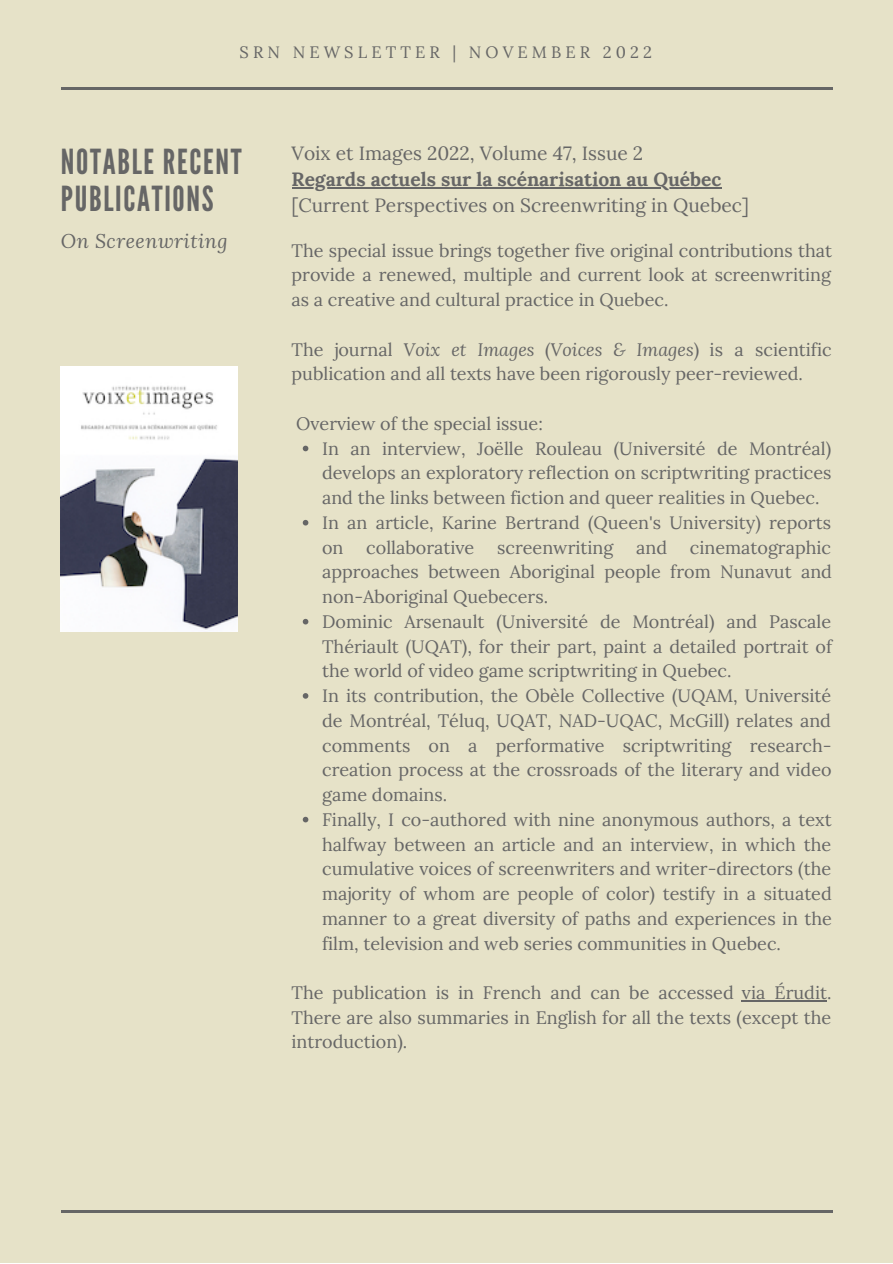
<style>
.page{position:relative;width:893px;height:1264px;background:#fff}
.page>*{position:absolute;margin:0;border:0;box-sizing:border-box;transform-origin:0 0}
.t1{font:34.5px/37px "League Gothic";letter-spacing:.05em;color:#666}
.t2{font:italic 19.65px "Lora";letter-spacing:.025em;color:#666}
.t3{font:19.2px "Lora";color:#666}
.t4{font:700 19.2px "Lora";color:#666}
.t5{font:18px/24.8px "Lora";color:#666}
.t6{font:16.5px "Lora";letter-spacing:.25em;color:#666}
.s1{font-style:italic}
</style>
<div class="page">
<div style="left:0;top:0;width:892px;height:1262px;background:#e6e2c8"></div>
<hr style="left:61px;top:87px;width:771px;height:3px;background:#666">
<hr style="left:61px;top:1210px;width:771px;height:2px;background:#666">
<svg style="left:303px;top:445px;width:5px;height:6px"></svg>
<svg style="left:303px;top:520px;width:5px;height:5px"></svg>
<svg style="left:303px;top:619px;width:5px;height:5px"></svg>
<svg style="left:303px;top:693px;width:5px;height:5px"></svg>
<svg style="left:303px;top:816px;width:5px;height:6px"></svg>
<hr style="left:741px;top:1000px;width:86px;height:1px;background:#666">
<img style="left:61px;top:366px;width:176px;height:265px">
<hr style="left:291px;top:187px;width:430px;height:1px;background:#666">
<p class="t6" style="left:239px;top:42px;width:414px">SRN NEWSLETTER | NOVEMBER 2022</p>
<h1 class="t1" style="left:61px;top:144px;width:182px">NOTABLE RECENT<br>PUBLICATIONS</h1>
<p class="t2" style="left:61px;top:228px;width:168px">On Screenwriting</p>
<p class="t3" style="left:291px;top:141px;width:353px">Voix et Images 2022, Volume 47, Issue 2</p>
<p class="t4" style="left:291px;top:167px;width:431px">Regards actuels sur la scénarisation au Québec</p>
<p class="t3" style="left:291px;top:193px;width:459px">[Current Perspectives on Screenwriting in Quebec]</p>
<p class="t5" style="left:291px;top:238px;width:542px;text-align:justify">The special issue brings together five original contributions that provide a renewed, multiple and current look at screenwriting as a creative and cultural practice in Quebec.</p>
<p class="t5" style="left:291px;top:337px;width:541px">The journal <span class="s1">Voix et Images</span> (<span class="s1">Voices &amp; Images</span>) is a scientific publication and all texts have been rigorously peer-reviewed.</p>
<p class="t5" style="left:296px;top:411px;width:248px">Overview of the special issue:</p>
<p class="t5" style="left:322px;top:435px;width:511px">In an interview, Joëlle Rouleau (Université de Montréal) develops an exploratory reflection on scriptwriting practices and the links between fiction and queer realities in Quebec.<br>In an article, Karine Bertrand (Queen's University) reports on</p>
<p class="t5" style="left:322px;top:534px;width:511px;text-indent:368px">cinematographic approaches between Aboriginal people from Nunavut and non-Aboriginal Quebecers.<br>Dominic Arsenault (Université de Montréal) and Pascale Thériault (UQAT), for their part, paint a detailed portrait of the world of video game scriptwriting in Quebec.<br>In its contribution, the Obèle Collective (UQAM, Université de Montréal, Téluq, UQAT, NAD-UQAC, McGill) relates and comments on a performative scriptwriting research&shy;creation process at the crossroads of the literary and video game domains.<br>Finally, I co-authored with nine anonymous authors, a text halfway between an article and an interview, in which the cumulative voices of screenwriters and writer-directors (the majority of whom are people of color) testify in a situated manner to a great diversity of paths and experiences in the film, television and web series communities in Quebec.</p>
<p class="t5" style="left:366px;top:534px;width:110px">collaborative</p>
<p class="t5" style="left:497px;top:534px;width:118px">screenwriting</p>
<p class="t5" style="left:636px;top:534px;width:32px">and</p>
<p class="t5" style="left:291px;top:980px;width:541px;text-align:justify">The publication is in French and can be accessed via Érudit.<br>There are also summaries in English for all the texts (except the introduction).</p>
</div>
